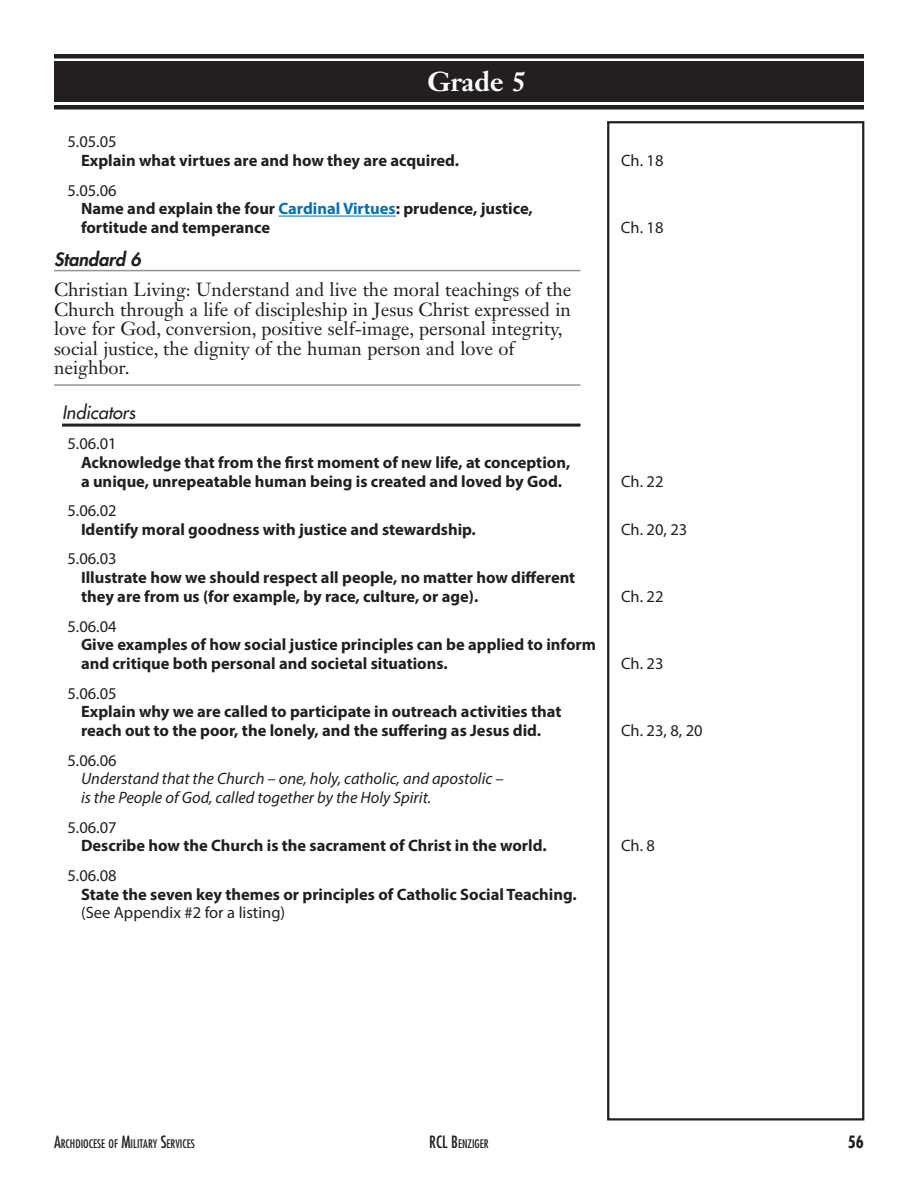
<style>
.page{position:relative;width:918px;height:1188px;background:#fff}
.page>*{position:absolute;margin:0;border:0;box-sizing:border-box;transform-origin:0 0}
.Heading_blk_bar{font:700 27px "Janson Text LT Std";color:#fff}
.Creed{font:18.75px/19.5px "Janson Text LT Std";color:#231f20}
.Indicators{font:italic 500 18px "Futura Std";color:#231f20}
.Standard_I{font:italic 800 18px "Futura Std";color:#231f20}
.Corr_Military_Servic{font:700 16.5px/18.8px "Myriad Pro";color:#231f20}
.Corr_Military_Servic-2{font:italic 16.5px/18.8px "Myriad Pro";color:#231f20}
.Corr_PK_01_01{font:16.5px "Myriad Pro";color:#231f20}
.Corr_Military_Servic-3{font:16.5px "Myriad Pro";color:#231f20}
.t1{font:700 condensed 16.5px "Futura Std";color:#231f20}
.t2{font:condensed 11.55px "Futura Std";color:#231f20}
.s1{color:#0072bc}
.s2{font-weight:400}
.s3{font-size:16.5px}
</style>
<div class="page">
<div style="left:54px;top:105px;width:810px;height:5px;background:#231f20"></div>
<div style="left:54px;top:54px;width:810px;height:5px;background:#231f20"></div>
<div style="left:607px;top:121px;width:257px;height:999px;border:2px solid #231f20"></div>
<div style="left:54px;top:62px;width:810px;height:40px;background:#231f20"></div>
<hr style="left:279px;top:216px;width:117px;height:1px;background:#0072bc">
<hr style="left:54px;top:270px;width:526px;height:1px;background:#939598">
<hr style="left:54px;top:384px;width:526px;height:2px;background:#939598">
<hr style="left:62px;top:424px;width:519px;height:3px;background:#231f20">
<h1 class="Heading_blk_bar" style="left:394px;top:64px;width:168px">Kindergarten</h1>
<p class="Heading_blk_bar" style="left:428px;top:64px;width:100px">Grade 5</p>
<p class="Corr_PK_01_01" style="left:68px;top:132px;width:51px">5.05.05</p>
<p class="Corr_Military_Servic" style="left:81px;top:151px;width:380px">Explain what virtues are and how they are acquired.</p>
<p class="Corr_Military_Servic-3" style="left:621px;top:150px;width:44px">Ch. 18</p>
<p class="Corr_PK_01_01" style="left:68px;top:180px;width:51px">5.05.06</p>
<p class="Corr_Military_Servic" style="left:81px;top:199px;width:453px">Name and explain the four <span class="s1">Cardinal Virtues</span>: prudence, justice, fortitude and temperance</p>
<p class="Corr_Military_Servic-3" style="left:621px;top:217px;width:44px">Ch. 18</p>
<p class="Standard_I" style="left:54px;top:248px;width:89px">Standard 6</p>
<p class="Creed" style="left:54px;top:280px;width:519px">Christian Living: Understand and live the moral teachings of the Church through a life of discipleship in Jesus Christ expressed in love for God, conversion, positive self-image, personal integrity, social justice, the dignity of the human person and love of neighbor.</p>
<p class="Indicators" style="left:62px;top:401px;width:75px">Indicators</p>
<p class="Corr_PK_01_01" style="left:68px;top:433px;width:51px">5.06.01</p>
<p class="Corr_Military_Servic" style="left:81px;top:452px;width:491px">Acknowledge that from the first moment of new life, at conception, a unique, unrepeatable human being is created and loved by God.</p>
<p class="Corr_Military_Servic-3" style="left:621px;top:471px;width:44px">Ch. 22</p>
<p class="Corr_PK_01_01" style="left:68px;top:500px;width:51px">5.06.02</p>
<p class="Corr_Military_Servic" style="left:81px;top:519px;width:396px">Identify moral goodness with justice and stewardship.</p>
<p class="Corr_Military_Servic-3" style="left:621px;top:519px;width:68px">Ch. 20, 23</p>
<p class="Corr_PK_01_01" style="left:68px;top:549px;width:51px">5.06.03</p>
<p class="Corr_Military_Servic" style="left:81px;top:568px;width:496px">Illustrate how we should respect all people, no matter how different they are from us (for example, by race, culture, or age).</p>
<p class="Corr_Military_Servic-3" style="left:621px;top:586px;width:44px">Ch. 22</p>
<p class="Corr_PK_01_01" style="left:68px;top:616px;width:51px">5.06.04</p>
<p class="Corr_Military_Servic" style="left:81px;top:635px;width:516px">Give examples of how social justice principles can be applied to inform and critique both personal and societal situations.</p>
<p class="Corr_PK_01_01" style="left:68px;top:683px;width:51px">5.06.05</p>
<p class="Corr_Military_Servic" style="left:81px;top:702px;width:482px">Explain why we are called to participate in outreach activities that reach out to the poor, the lonely, and the suffering as Jesus did.</p>
<p class="Corr_Military_Servic-3" style="left:621px;top:653px;width:44px">Ch. 23</p>
<p class="Corr_Military_Servic-3" style="left:621px;top:720px;width:83px">Ch. 23, 8, 20</p>
<p class="Corr_PK_01_01" style="left:68px;top:750px;width:51px">5.06.06</p>
<p class="Corr_Military_Servic-2" style="left:81px;top:769px;width:424px">Understand that the Church – one, holy, catholic, and apostolic – is the People of God, called together by the Holy Spirit.</p>
<p class="Corr_PK_01_01" style="left:68px;top:817px;width:51px">5.06.07</p>
<p class="Corr_Military_Servic" style="left:81px;top:836px;width:467px">Describe how the Church is the sacrament of Christ in the world.</p>
<p class="Corr_Military_Servic-3" style="left:621px;top:836px;width:36px">Ch. 8</p>
<p class="Corr_PK_01_01" style="left:68px;top:865px;width:51px">5.06.08</p>
<p class="Corr_Military_Servic" style="left:81px;top:884px;width:497px">State the seven key themes or principles of Catholic Social Teaching. <span class="s2">(See Appendix #2 for a listing)</span></p>
<p class="t2" style="left:54px;top:1136px;width:142px"><span class="s3">A</span>RCHDIOCESE OF <span class="s3">M</span>ILITARY <span class="s3">S</span>ERVICES</p>
<p class="t2" style="left:429px;top:1136px;width:61px"><span class="s3">RCL B</span>ENZIGER</p>
<p class="t1" style="left:848px;top:1131px;width:18px">56</p>
</div>
